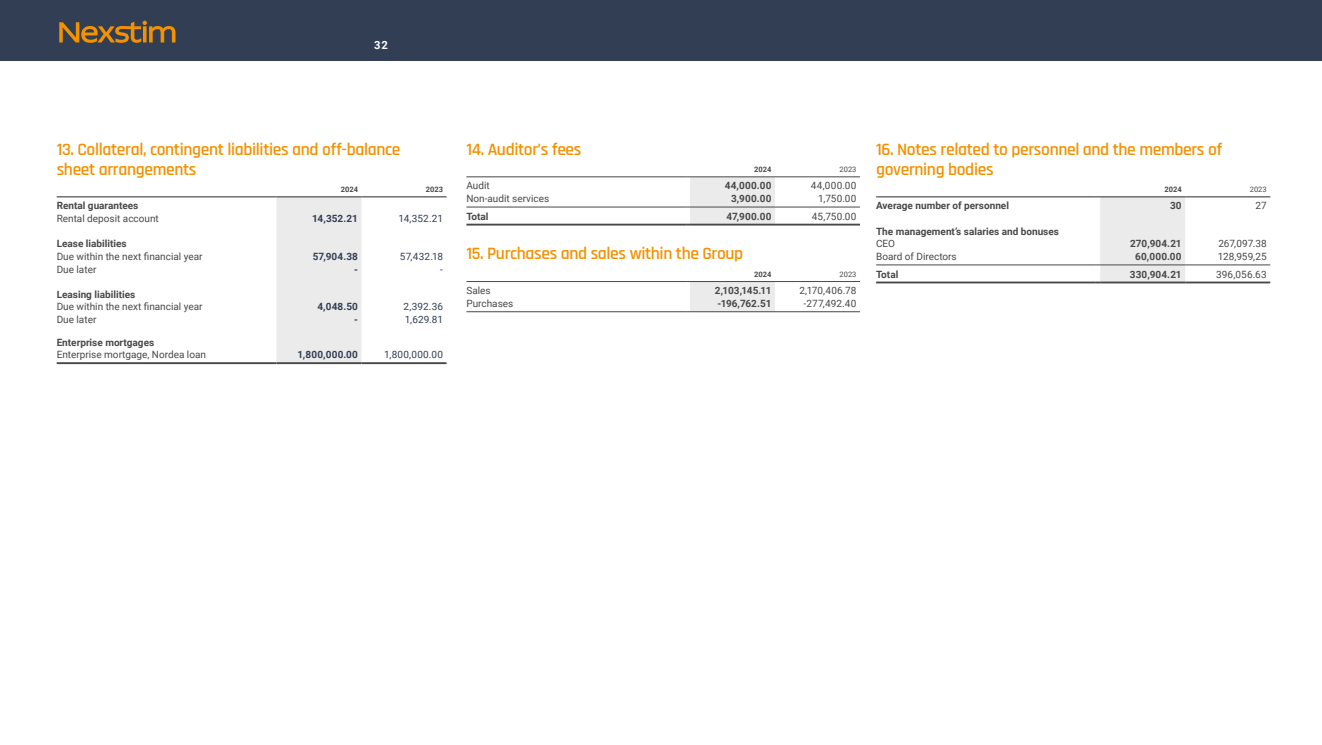
<style>
.page{position:relative;width:1322px;height:745px;background:#fff}
.page>*{position:absolute;margin:0;border:0;box-sizing:border-box;transform-origin:0 0}
.t1{font:600 17.5px/20px "Rajdhani";letter-spacing:-.02em;color:#f29100}
.t2{font:700 11.25px "Roboto";color:#fff}
.t3{font:10px "Roboto";color:#484848}
.t4{font:700 10px "Roboto";color:#484848}
.t5{font:10px "Roboto";letter-spacing:.01em;color:#323e54}
.t6{font:700 10px "Roboto";letter-spacing:.015em;color:#323e54}
.t7{font:700 7.5px "Roboto";color:#484848}
.t8{font:7.5px "Roboto";color:#484848}
</style>
<div class="page">
<div style="left:276px;top:197px;width:85px;height:165px;background:#ebebeb"></div>
<hr style="left:57px;top:196px;width:219px;height:1px;background:#292929">
<hr style="left:276px;top:196px;width:85px;height:1px;background:#292929">
<hr style="left:361px;top:196px;width:85px;height:1px;background:#292929">
<hr style="left:57px;top:362px;width:219px;height:2px;background:#484848">
<hr style="left:276px;top:362px;width:85px;height:2px;background:#484848">
<hr style="left:361px;top:362px;width:85px;height:2px;background:#484848">
<hr style="left:466px;top:206px;width:220px;height:1px;background:#484848">
<hr style="left:466px;top:223px;width:220px;height:2px;background:#484848">
<hr style="left:466px;top:176px;width:220px;height:1px;background:#484848">
<svg style="left:686px;top:176px;width:174px;height:49px"></svg>
<hr style="left:690px;top:176px;width:85px;height:1px;background:#484848">
<hr style="left:775px;top:176px;width:85px;height:1px;background:#484848">
<hr style="left:466px;top:311px;width:220px;height:1px;background:#484848">
<hr style="left:466px;top:281px;width:220px;height:1px;background:#484848">
<svg style="left:686px;top:281px;width:174px;height:31px"></svg>
<hr style="left:690px;top:281px;width:85px;height:1px;background:#484848">
<hr style="left:775px;top:281px;width:85px;height:1px;background:#484848">
<hr style="left:876px;top:196px;width:220px;height:1px;background:#292929">
<hr style="left:876px;top:264px;width:220px;height:1px;background:#484848">
<hr style="left:876px;top:281px;width:220px;height:2px;background:#484848">
<svg style="left:1096px;top:196px;width:174px;height:87px"></svg>
<hr style="left:1100px;top:281px;width:85px;height:2px;background:#484848">
<hr style="left:1185px;top:281px;width:85px;height:2px;background:#484848">
<div style="left:0;top:0;width:1322px;height:60px;background:#323e54"></div>
<svg style="left:59px;top:21px;width:116px;height:22px"></svg>
<p class="t2" style="left:374px;top:37px;width:15px">32</p>
<h1 class="t1" style="left:57px;top:139px;width:345px">13. Collateral, contingent liabilities and off-balance sheet arrangements</h1>
<p class="t7" style="left:341px;top:184px;width:19px">2024</p>
<p class="t7" style="left:426px;top:184px;width:19px">2023</p>
<p class="t4" style="left:57px;top:199px;width:83px">Rental guarantees</p>
<p class="t3" style="left:57px;top:211px;width:104px">Rental deposit account</p>
<p class="t6" style="left:312px;top:211px;width:47px">14,352.21</p>
<p class="t5" style="left:398px;top:211px;width:46px">14,352.21</p>
<p class="t4" style="left:57px;top:236px;width:72px">Lease liabilities</p>
<p class="t3" style="left:57px;top:249px;width:147px">Due within the next financial year</p>
<p class="t6" style="left:313px;top:249px;width:47px">57,904.38</p>
<p class="t5" style="left:400px;top:249px;width:45px">57,432.18</p>
<p class="t3" style="left:57px;top:262px;width:41px">Due later</p>
<p class="t6" style="left:354px;top:262px;width:5px">-</p>
<p class="t5" style="left:440px;top:262px;width:4px">-</p>
<p class="t4" style="left:57px;top:287px;width:80px">Leasing liabilities</p>
<p class="t3" style="left:57px;top:299px;width:147px">Due within the next financial year</p>
<p class="t6" style="left:317px;top:299px;width:42px">4,048.50</p>
<p class="t5" style="left:403px;top:299px;width:41px">2,392.36</p>
<p class="t3" style="left:57px;top:312px;width:41px">Due later</p>
<p class="t6" style="left:354px;top:312px;width:5px">-</p>
<p class="t5" style="left:405px;top:312px;width:40px">1,629.81</p>
<p class="t4" style="left:57px;top:335px;width:99px">Enterprise mortgages</p>
<p class="t3" style="left:57px;top:347px;width:151px">Enterprise mortgage, Nordea loan</p>
<p class="t6" style="left:297px;top:347px;width:62px">1,800,000.00</p>
<p class="t5" style="left:384px;top:347px;width:60px">1,800,000.00</p>
<h1 class="t1" style="left:466px;top:139px;width:117px">14. Auditor’s fees</h1>
<p class="t7" style="left:754px;top:164px;width:19px">2024</p>
<p class="t8" style="left:839px;top:164px;width:18px">2023</p>
<p class="t3" style="left:466px;top:179px;width:25px">Audit</p>
<p class="t4" style="left:725px;top:179px;width:48px">44,000.00</p>
<p class="t3" style="left:811px;top:179px;width:47px">44,000.00</p>
<p class="t3" style="left:466px;top:191px;width:84px">Non-audit services</p>
<p class="t4" style="left:731px;top:191px;width:42px">3,900.00</p>
<p class="t3" style="left:818px;top:191px;width:40px">1,750.00</p>
<p class="t4" style="left:466px;top:209px;width:24px">Total</p>
<p class="t4" style="left:726px;top:209px;width:47px">47,900.00</p>
<p class="t3" style="left:812px;top:209px;width:46px">45,750.00</p>
<h1 class="t1" style="left:466px;top:244px;width:278px">15. Purchases and sales within the Group</h1>
<p class="t7" style="left:754px;top:269px;width:19px">2024</p>
<p class="t8" style="left:839px;top:269px;width:18px">2023</p>
<p class="t3" style="left:466px;top:283px;width:26px">Sales</p>
<p class="t4" style="left:715px;top:283px;width:58px">2,103,145.11</p>
<p class="t3" style="left:799px;top:283px;width:59px">2,170,406.78</p>
<p class="t3" style="left:466px;top:296px;width:48px">Purchases</p>
<p class="t4" style="left:717px;top:296px;width:55px">-196,762.51</p>
<p class="t3" style="left:803px;top:296px;width:54px">-277,492.40</p>
<h1 class="t1" style="left:876px;top:139px;width:348px">16. Notes related to personnel and the members of governing bodies</h1>
<p class="t7" style="left:1164px;top:184px;width:19px">2024</p>
<p class="t8" style="left:1250px;top:184px;width:18px">2023</p>
<p class="t4" style="left:876px;top:199px;width:134px">Average number of personnel</p>
<p class="t4" style="left:1170px;top:199px;width:13px">30</p>
<p class="t3" style="left:1255px;top:199px;width:13px">27</p>
<p class="t4" style="left:876px;top:224px;width:184px">The management’s salaries and bonuses</p>
<p class="t3" style="left:876px;top:236px;width:21px">CEO</p>
<p class="t4" style="left:1130px;top:236px;width:53px">270,904.21</p>
<p class="t3" style="left:1218px;top:236px;width:50px">267,097.38</p>
<p class="t3" style="left:876px;top:249px;width:82px">Board of Directors</p>
<p class="t4" style="left:1135px;top:249px;width:48px">60,000.00</p>
<p class="t3" style="left:1218px;top:249px;width:50px">128,959,25</p>
<p class="t4" style="left:876px;top:267px;width:24px">Total</p>
<p class="t4" style="left:1130px;top:267px;width:53px">330,904.21</p>
<p class="t3" style="left:1216px;top:267px;width:52px">396,056.63</p>
</div>
